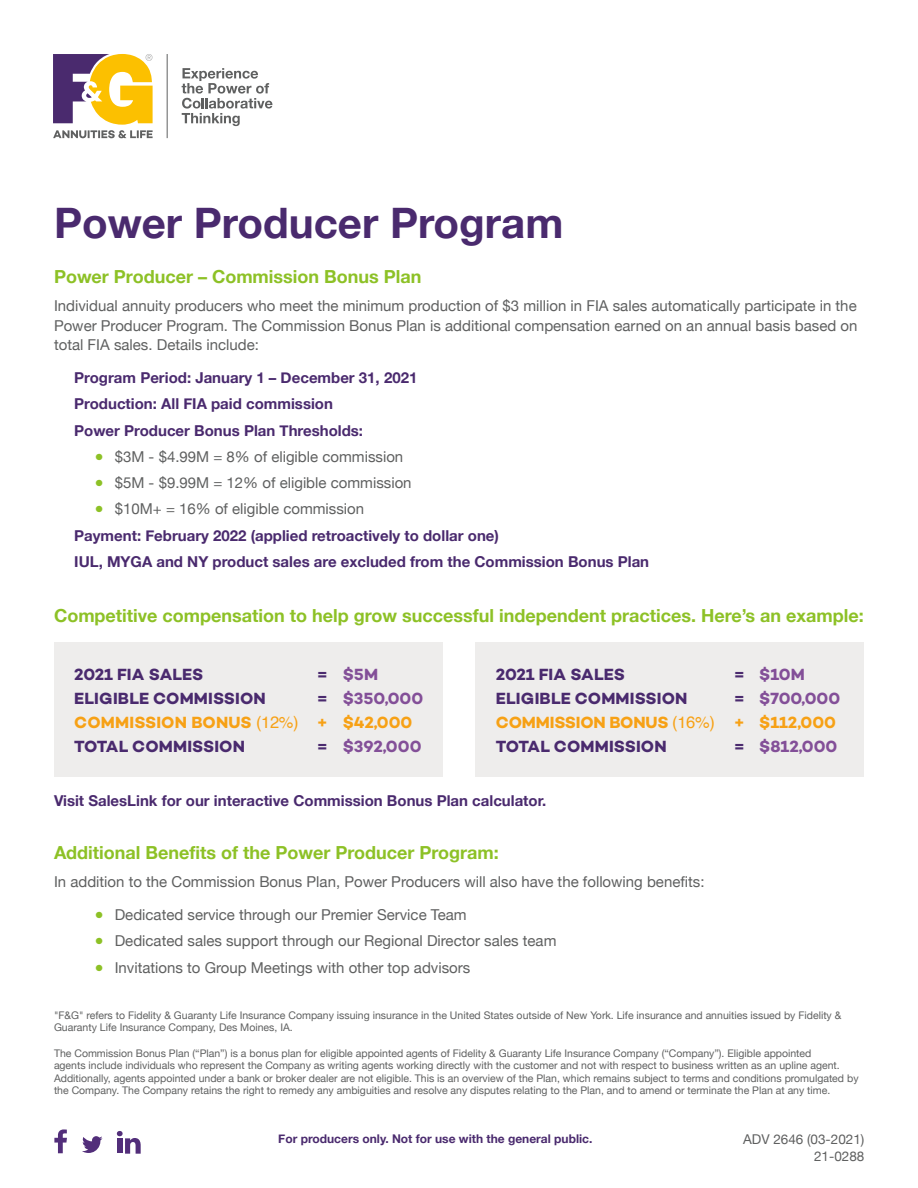
<style>
.page{position:relative;width:918px;height:1188px;background:#fff}
.page>*{position:absolute;margin:0;border:0;box-sizing:border-box;transform-origin:0 0}
.t1{font:700 42px "Helvetica Neue";color:#4a2a6e}
.t2{font:700 18px "Helvetica Neue";color:#8dc126}
.t3{font:700 16.5px/23.9px "Campton";color:#f7a115}
.t4{font:700 16.5px "Campton";letter-spacing:.01em;color:#4a2a6e}
.t5{font:700 16.5px "Campton";color:#834f98}
.t6{font:15px/19.5px "Helvetica Neue";color:#5f6060;text-align:justify}
.t7{font:700 15px/26.2px "Helvetica Neue";color:#4a2a6e}
.t8{font:13.5px/16.2px "Helvetica Neue";color:#5f6060;text-align:right}
.t9{font:700 12px "Helvetica Neue";color:#4a2a6e}
.t10{font:10.5px/12.6px "Helvetica Neue";color:#5f6060}
.s1{color:#8dc126}
.s2{font-weight:400;color:#8dc126}
.s3{font-weight:400;color:#5f6060}
.s4{color:#4a2a6e}
.s5{color:#834f98}
.s6{font-family:"Helvetica";font-weight:400}
</style>
<div class="page">
<svg style="left:54px;top:1129px;width:13px;height:24px"></svg>
<svg style="left:82px;top:1136px;width:21px;height:17px"></svg>
<svg style="left:117px;top:1131px;width:24px;height:22px"></svg>
<hr style="left:167px;top:54px;width:1px;height:84px;background:#5f6060">
<svg style="left:182px;top:68px;width:90px;height:58px"></svg>
<svg style="left:53px;top:54px;width:100px;height:84px"></svg>
<div style="left:54px;top:642px;width:388px;height:134px;background:#eeedec"></div>
<div style="left:476px;top:642px;width:388px;height:134px;background:#eeedec"></div>
<h1 class="t1" style="left:54px;top:190px;width:511px">Power Producer Program</h1>
<h2 class="t2" style="left:54px;top:262px;width:369px">Power Producer – Commission Bonus Plan</h2>
<p class="t6" style="left:54px;top:297px;width:805px">Individual annuity producers who meet the minimum production of $3 million in FIA sales automatically participate in the Power Producer Program. The Commission Bonus Plan is additional compensation earned on an annual basis based on total FIA sales. Details include:</p>
<h3 class="t7" style="left:74px;top:365px;width:345px">Program Period: January 1 – December 31, 2021<br>Production: All FIA paid commission<br>Power Producer Bonus Plan Thresholds:</h3>
<h3 class="t6" style="left:94px;top:448px;width:310px"><span class="s1">●</span> $3M - $4.99M = 8% of eligible commission</h3>
<h3 class="t6" style="left:95px;top:474px;width:319px"><span class="s1">●</span> $5M - $9.99M = 12% of eligible commission</h3>
<h3 class="t7" style="left:74px;top:496px;width:576px;text-indent:20px"><span class="s2">●</span> <span class="s3">$10M+ = 16% of eligible commission<br></span>Payment: February 2022 (applied retroactively to dollar one)<br>IUL, MYGA and NY product sales are excluded from the Commission Bonus Plan</h3>
<h2 class="t2" style="left:54px;top:601px;width:811px">Competitive compensation to help grow successful independent practices. Here’s an example:</h2>
<h3 class="t4" style="left:74px;top:664px;width:131px">2021 FIA SALES</h3>
<h3 class="t5" style="left:317px;top:664px;width:63px"><span class="s4">=</span> $5M</h3>
<h3 class="t4" style="left:74px;top:688px;width:193px">ELIGIBLE COMMISSION</h3>
<h3 class="t3" style="left:74px;top:686px;width:351px;text-indent:242px"><span class="s4">=</span> <span class="s5">$350,000<br></span>COMMISSION BONUS <span class="s6">(12%)</span> + $42,000<br><span class="s4">TOTAL COMMISSION</span></h3>
<h3 class="t5" style="left:317px;top:735px;width:106px"><span class="s4">=</span> $392,000</h3>
<h3 class="t4" style="left:496px;top:664px;width:131px">2021 FIA SALES</h3>
<h3 class="t5" style="left:734px;top:664px;width:72px"><span class="s4">=</span> $10M</h3>
<h3 class="t4" style="left:496px;top:688px;width:193px">ELIGIBLE COMMISSION</h3>
<h3 class="t3" style="left:496px;top:686px;width:346px;text-indent:238px"><span class="s4">=</span> <span class="s5">$700,000<br></span>COMMISSION BONUS <span class="s6">(16%)</span> + $112,000<br><span class="s4">TOTAL COMMISSION</span></h3>
<h3 class="t5" style="left:734px;top:735px;width:105px"><span class="s4">=</span> $812,000</h3>
<h3 class="t7" style="left:54px;top:788px;width:494px">Visit SalesLink for our interactive Commission Bonus Plan calculator.</h3>
<h2 class="t2" style="left:54px;top:838px;width:446px">Additional Benefits of the Power Producer Program:</h2>
<h3 class="t6" style="left:54px;top:873px;width:652px">In addition to the Commission Bonus Plan, Power Producers will also have the following benefits:</h3>
<h3 class="t6" style="left:94px;top:906px;width:374px"><span class="s1">●</span> Dedicated service through our Premier Service Team</h3>
<h3 class="t6" style="left:95px;top:932px;width:463px"><span class="s1">●</span> Dedicated sales support through our Regional Director sales team</h3>
<h3 class="t6" style="left:95px;top:958px;width:377px"><span class="s1">●</span> Invitations to Group Meetings with other top advisors</h3>
<p class="t10" style="left:54px;top:1009px;width:789px">"F&amp;G" refers to Fidelity &amp; Guaranty Life Insurance Company issuing insurance in the United States outside of New York. Life insurance and annuities issued by Fidelity &amp;<br>Guaranty Life Insurance Company, Des Moines, IA.</p>
<p class="t10" style="left:54px;top:1047px;width:806px">The Commission Bonus Plan (“Plan”) is a bonus plan for eligible appointed agents of Fidelity &amp; Guaranty Life Insurance Company (“Company”). Eligible appointed<br>agents include individuals who represent the Company as writing agents working directly with the customer and not with respect to business written as an upline agent.<br>Additionally, agents appointed under a bank or broker dealer are not eligible. This is an overview of the Plan, which remains subject to terms and conditions promulgated by the Company. The Company retains the right to remedy any ambiguities and resolve any disputes relating to the Plan, and to amend or terminate the Plan at any time.</p>
<p class="t9" style="left:278px;top:1129px;width:316px">For producers only. Not for use with the general public.</p>
<p class="t8" style="left:743px;top:1132px;width:123px">ADV 2646 (03-2021)<br>21-0288</p>
</div>
